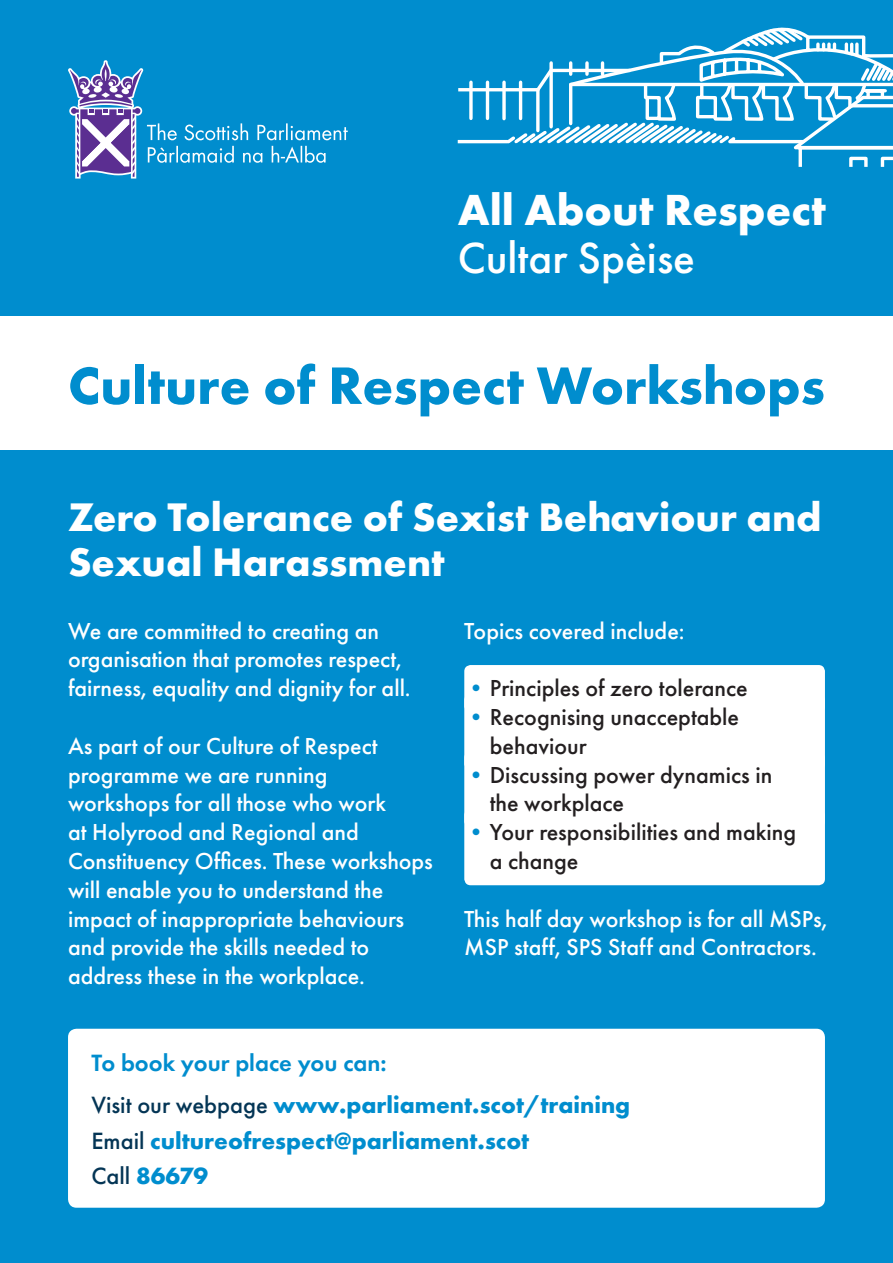
<style>
.page{position:relative;width:893px;height:1263px;background:#fff}
.page>*{position:absolute;margin:0;border:0;box-sizing:border-box;transform-origin:0 0}
.t1{font:700 54.6px "Futura PT";color:#008dce}
.t2{font:700 45.15px "Futura PT";color:#fff}
.t3{font:500 45.15px "Futura PT";color:#fff}
.t4{font:700 41.4px/44.7px "Futura PT";color:#fff}
.t5{font:700 24.45px "Futura PT";color:#008dce}
.t6{font:600 24.45px "Futura PT";color:#008dce}
.t7{font:500 24px/28.8px "Futura PT";color:#fff}
.t8{font:500 24px/28.8px "Futura PT";color:#231f20}
.s1{font-weight:400;color:#008dce}
.s2{font-weight:500;color:#043555}
</style>
<div class="page">
<div style="left:0;top:0;width:893px;height:315px;background:#008dce"></div>
<svg style="left:458px;top:28px;width:435px;height:139px"></svg>
<div style="left:0;top:451px;width:893px;height:812px;background:#008dce"></div>
<svg style="left:68px;top:60px;width:280px;height:119px"></svg>
<div style="left:464px;top:665px;width:361px;height:47px;background:#fff;border-radius:6px"></div>
<div style="left:464px;top:694px;width:361px;height:76px;background:#fff;border-radius:6px"></div>
<div style="left:464px;top:751px;width:361px;height:77px;background:#fff;border-radius:6px"></div>
<div style="left:464px;top:809px;width:361px;height:76px;background:#fff;border-radius:6px"></div>
<div style="left:68px;top:1029px;width:757px;height:179px;background:#fff;border-radius:9px"></div>
<p class="t2" style="left:458px;top:181px;width:370px">All About Respect</p>
<p class="t3" style="left:458px;top:231px;width:239px">Cultar Spèise</p>
<p class="t1" style="left:68px;top:350px;width:758px">Culture of Respect Workshops</p>
<p class="t4" style="left:68px;top:494px;width:755px">Zero Tolerance of Sexist Behaviour and<br>Sexual Harassment</p>
<p class="t7" style="left:68px;top:616px;width:344px">We are committed to creating an organisation that promotes respect, fairness, equality and dignity for all.</p>
<p class="t7" style="left:68px;top:731px;width:366px">As part of our Culture of Respect programme we are running workshops for all those who work<br>at Holyrood and Regional and<br>Constituency Offices. These workshops will enable you to understand the impact of inappropriate behaviours and provide the skills needed to address these in the workplace.</p>
<p class="t7" style="left:464px;top:616px;width:222px">Topics covered include:</p>
<p class="t8" style="left:464px;top:674px;width:285px"><span class="s1">•</span>Principles of zero tolerance</p>
<p class="t8" style="left:490px;top:702px;width:251px;text-indent:-26px"><span class="s1">•</span>Recognising unacceptable behaviour</p>
<p class="t8" style="left:490px;top:760px;width:284px;text-indent:-26px"><span class="s1">•</span>Discussing power dynamics in the workplace</p>
<p class="t8" style="left:490px;top:818px;width:308px;text-indent:-26px"><span class="s1">•</span>Your responsibilities and making a change</p>
<p class="t7" style="left:464px;top:904px;width:365px">This half day workshop is for all MSPs,<br>MSP staff, SPS Staff and Contractors.</p>
<p class="t6" style="left:91px;top:1047px;width:297px">To book your place you can:</p>
<p class="t5" style="left:91px;top:1089px;width:540px"><span class="s2">Visit our webpage</span> www.parliament.scot/training</p>
<p class="t5" style="left:91px;top:1125px;width:439px"><span class="s2">Email</span> cultureofrespect@parliament.scot</p>
<p class="t5" style="left:91px;top:1160px;width:118px"><span class="s2">Call</span> 86679</p>
</div>
